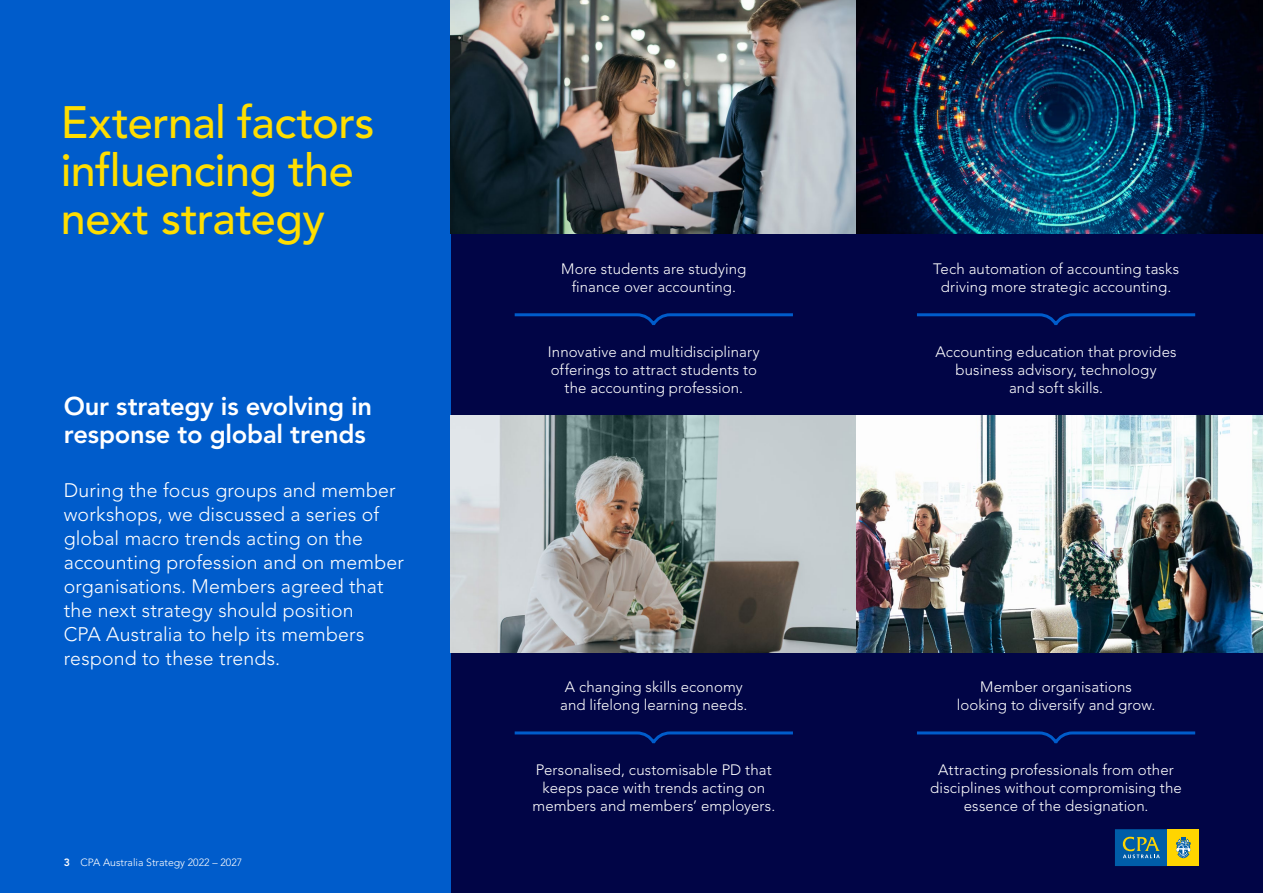
<style>
.page{position:relative;width:1263px;height:893px;background:#fff}
.page>*{position:absolute;margin:0;border:0;box-sizing:border-box;transform-origin:0 0}
.t1{font:500 45px/48px "Avenir LT Std";letter-spacing:-.01em;color:#ffde00}
.t2{font:800 25.5px/28.5px "Avenir LT Std";letter-spacing:-.01em;color:#fff}
.t3{font:300 19.5px/24px "Avenir LT Std";letter-spacing:.01em;color:#fff}
.t4{font:300 15px/18px "Avenir LT Std";letter-spacing:.005em;color:#fff;text-align:center}
.t5{font:300 10.5px "Avenir LT Std";color:#fff}
.s1{font-weight:800}
</style>
<div class="page">
<div style="left:451px;top:0;width:812px;height:893px;background:#010546"></div>
<div style="left:0;top:0;width:451px;height:893px;background:#005ccb"></div>
<img style="left:451px;top:0;width:812px;height:234px">
<img style="left:451px;top:416px;width:812px;height:236px">
<svg style="left:917px;top:313px;width:279px;height:12px"></svg>
<svg style="left:917px;top:731px;width:279px;height:13px"></svg>
<svg style="left:514px;top:731px;width:279px;height:13px"></svg>
<svg style="left:514px;top:313px;width:279px;height:12px"></svg>
<div style="left:1167px;top:829px;width:32px;height:37px;background:#ffd500"></div>
<svg style="left:1176px;top:837px;width:15px;height:21px"></svg>
<svg style="left:1115px;top:829px;width:52px;height:37px;background:#1c6a9a"></svg>
<h1 class="t1" style="left:61px;top:99px;width:315px">External factors influencing the next strategy</h1>
<h2 class="t2" style="left:64px;top:392px;width:310px">Our strategy is evolving in response to global trends</h2>
<p class="t3" style="left:64px;top:478px;width:342px">During the focus groups and member workshops, we discussed a series of global macro trends acting on the accounting profession and on member organisations. Members agreed that the next strategy should position<br>CPA Australia to help its members respond to these trends.</p>
<p class="t5" style="left:64px;top:856px;width:180px"><span class="s1">3</span> CPA Australia Strategy 2022 – 2027</p>
<p class="t4" style="left:561px;top:260px;width:187px">More students are studying finance over accounting.</p>
<p class="t4" style="left:548px;top:343px;width:213px">Innovative and multidisciplinary offerings to attract students to the accounting profession.</p>
<p class="t4" style="left:560px;top:678px;width:189px">A changing skills economy and lifelong learning needs.</p>
<p class="t4" style="left:532px;top:761px;width:244px">Personalised, customisable PD that keeps pace with trends acting on members and members’ employers.</p>
<p class="t4" style="left:933px;top:260px;width:248px">Tech automation of accounting tasks driving more strategic accounting.</p>
<p class="t4" style="left:935px;top:343px;width:243px">Accounting education that provides business advisory, technology<br>and soft skills.</p>
<p class="t4" style="left:957px;top:678px;width:200px">Member organisations looking to diversify and grow.</p>
<p class="t4" style="left:930px;top:761px;width:253px">Attracting professionals from other disciplines without compromising the essence of the designation.</p>
</div>
